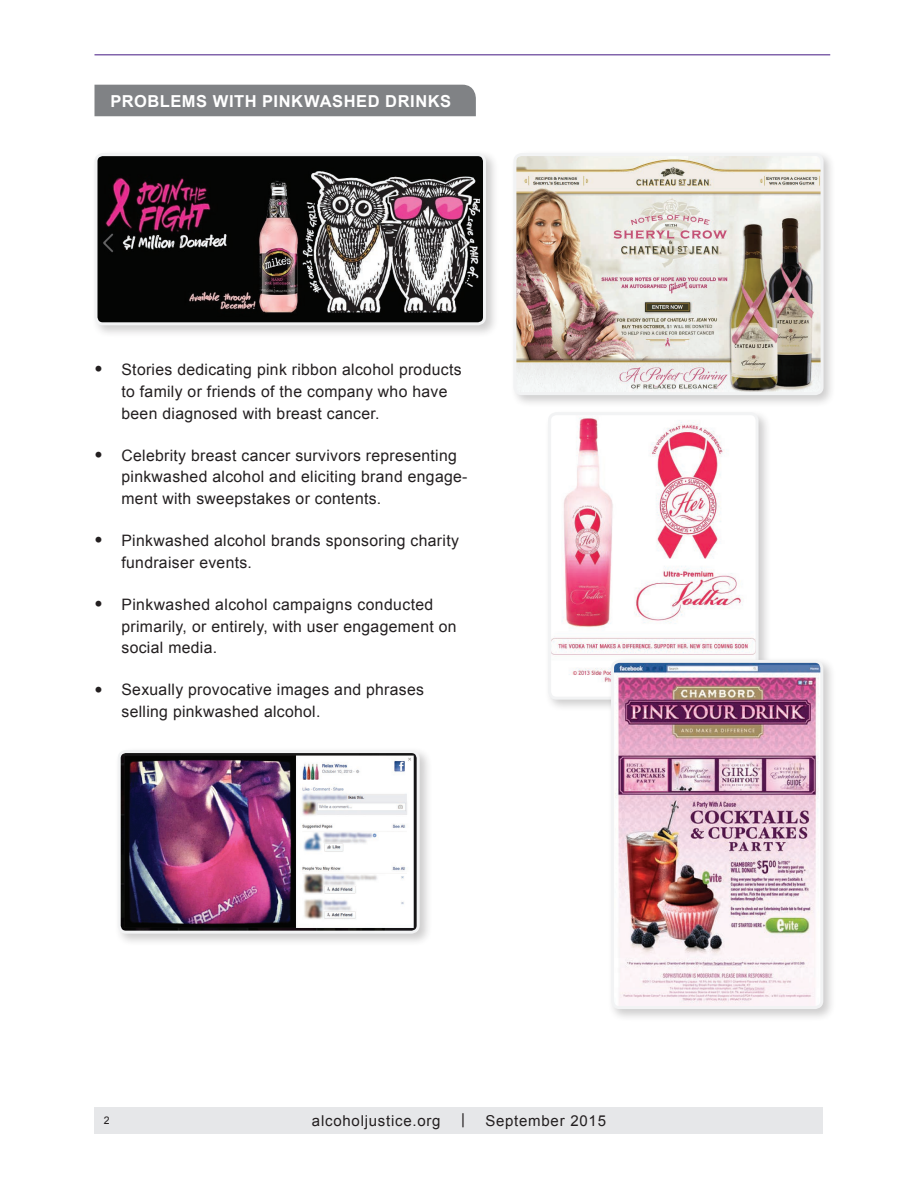
<style>
.page{position:relative;width:918px;height:1188px;background:#fff}
.page>*{position:absolute;margin:0;border:0;box-sizing:border-box;transform-origin:0 0}
.AJ_text{font:700 16.5px "Arial";letter-spacing:.035em;color:#fff}
.AJ_text-2{font:15.75px/21.8px "Arial";letter-spacing:.02em;color:#231f20}
.t1{font:15px "Arial";letter-spacing:.05em;color:#231f20}
.t2{font:10.5px "Arial";color:#231f20}
.s1{font-size:23.25px}
</style>
<div class="page">
<hr style="left:94px;top:54px;width:736px;height:2px;background:#8265ac">
<div style="left:94px;top:1107px;width:730px;height:27px;background:#e6e7e9"></div>
<div style="left:94px;top:85px;width:382px;height:31px;background:#808285"></div>
<div style="left:114px;top:747px;width:319px;height:199px;background:#231f20;opacity:.22"></div>
<img style="left:119px;top:752px;width:297px;height:180px">
<div style="left:118px;top:750px;width:302px;height:184px;border:3px solid #f2f3f4;border-radius:7px"></div>
<div style="left:545px;top:409px;width:226px;height:304px;background:#231f20;opacity:.22"></div>
<img style="left:552px;top:416px;width:203px;height:280px">
<div style="left:548px;top:412px;width:211px;height:288px;border:3px solid #f2f3f4;border-radius:7px"></div>
<div style="left:91px;top:150px;width:408px;height:188px;background:#231f20;opacity:.22"></div>
<img style="left:96px;top:157px;width:388px;height:167px">
<div style="left:94px;top:153px;width:392px;height:172px;border:3px solid #f2f3f4;border-radius:7px"></div>
<div style="left:608px;top:656px;width:228px;height:366px;background:#231f20;opacity:.22"></div>
<img style="left:613px;top:661px;width:209px;height:347px">
<div style="left:611px;top:660px;width:212px;height:349px;border:3px solid #f2f3f4;border-radius:7px"></div>
<div style="left:510px;top:150px;width:327px;height:258px;background:#231f20;opacity:.22"></div>
<img style="left:515px;top:157px;width:307px;height:237px">
<div style="left:513px;top:153px;width:311px;height:242px;border:3px solid #f2f3f4;border-radius:7px"></div>
<p class="AJ_text" style="left:111px;top:90px;width:342px">PROBLEMS WITH PINKWASHED DRINKS</p>
<p class="AJ_text-2" style="left:122px;top:359px;width:342px;text-indent:-27px"><span class="s1">•</span> Stories dedicating pink ribbon alcohol products to family or friends of the company who have been diagnosed with breast cancer.</p>
<p class="AJ_text-2" style="left:122px;top:444px;width:348px;text-indent:-27px"><span class="s1">•</span> Celebrity breast cancer survivors representing pinkwashed alcohol and eliciting brand engage&shy;ment with sweepstakes or contents.</p>
<p class="AJ_text-2" style="left:122px;top:530px;width:339px;text-indent:-27px"><span class="s1">•</span> Pinkwashed alcohol brands sponsoring charity fundraiser events.</p>
<p class="AJ_text-2" style="left:122px;top:594px;width:337px;text-indent:-27px"><span class="s1">•</span> Pinkwashed alcohol campaigns conducted primarily, or entirely, with user engagement on social media.</p>
<p class="AJ_text-2" style="left:122px;top:679px;width:304px;text-indent:-27px"><span class="s1">•</span> Sexually provocative images and phrases selling pinkwashed alcohol.</p>
<p class="t2" style="left:104px;top:1114px;width:7px">2</p>
<p class="t1" style="left:312px;top:1111px;width:130px">alcoholjustice.org</p>
<p class="t1" style="left:461px;top:1109px;width:5px">|</p>
<p class="t1" style="left:485px;top:1111px;width:122px">September 2015</p>
</div>
